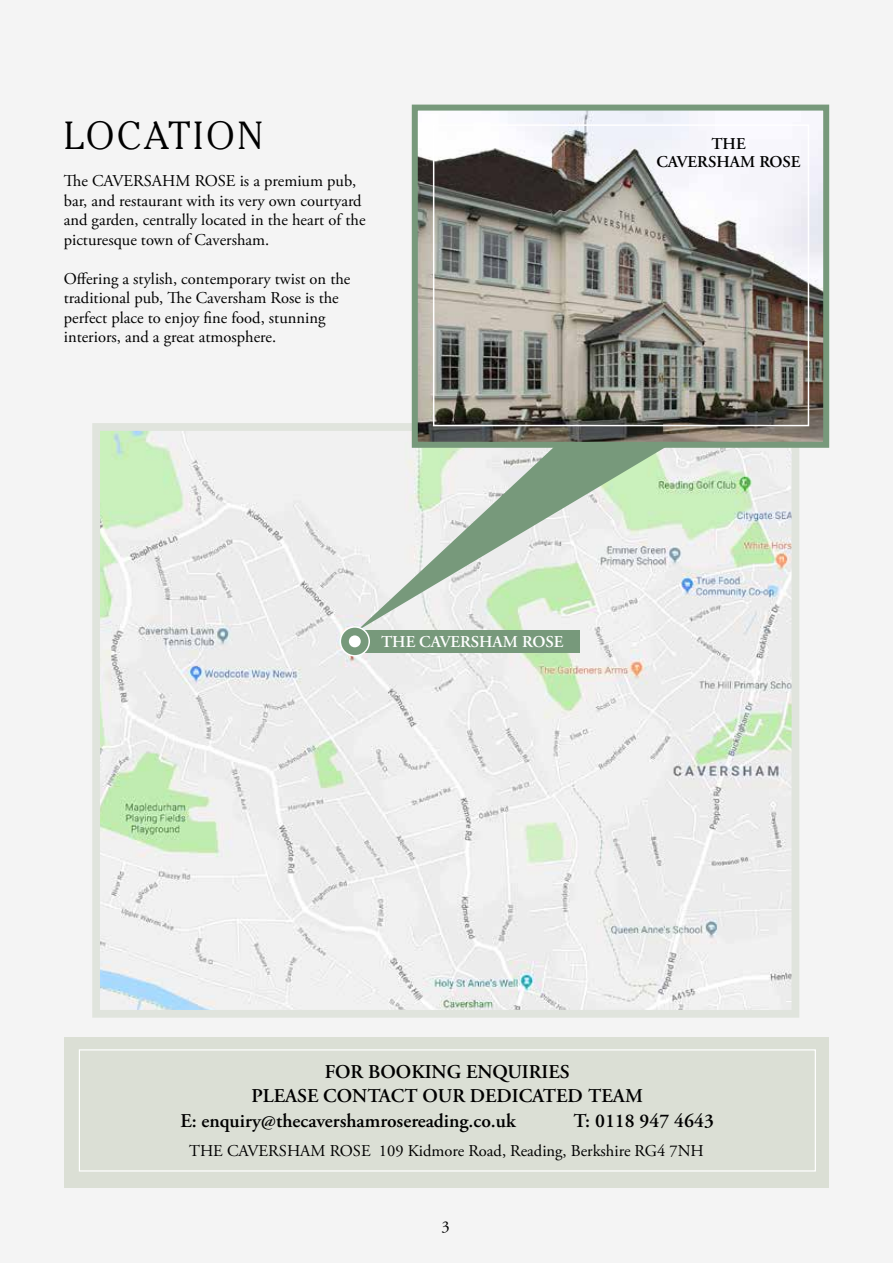
<style>
.page{position:relative;width:893px;height:1263px;background:#f4f4f4}
.page>*{position:absolute;margin:0;border:0;box-sizing:border-box;transform-origin:0 0}
.t1{font:300 39px "Cheltenham";letter-spacing:.07em;color:#000}
.t2{font:600 19.5px "Adobe Garamond Pro";color:#000}
.t3{font:16.5px/19.5px "Adobe Garamond Pro";color:#000}
.t4{font:600 16.5px "Adobe Garamond Pro";color:#fff}
.t5{font:600 16.5px/18px "Adobe Garamond Pro";color:#000;text-align:center}
</style>
<div class="page">
<img style="left:101px;top:432px;width:689px;height:577px">
<div style="left:92px;top:423px;width:707px;height:595px;border:8px solid #e0e4dd"></div>
<svg style="left:356px;top:423px;width:350px;height:208px"></svg>
<div style="left:64px;top:1037px;width:765px;height:150px;background:#dbdfd5"></div>
<div style="left:79px;top:1049px;width:737px;height:122px;border:1px solid #fff"></div>
<div style="left:366px;top:630px;width:214px;height:23px;background:#77997b"></div>
<div style="left:340px;top:627px;width:29px;height:29px;background:#77997b;border-radius:50%"></div>
<div style="left:340px;top:626px;width:30px;height:31px;border:2px solid #fff;border-radius:50%"></div>
<div style="left:349px;top:635px;width:12px;height:12px;background:#fff;border-radius:50%"></div>
<img style="left:419px;top:112px;width:403px;height:329px">
<div style="left:412px;top:105px;width:417px;height:343px;border:6px solid #77997b"></div>
<div style="left:433px;top:124px;width:376px;height:302px;border:2px solid #fff"></div>
<h1 class="t1" style="left:64px;top:113px;width:201px">LOCATION</h1>
<p class="t3" style="left:64px;top:172px;width:303px">The CAVERSAHM ROSE is a premium pub, bar, and restaurant with its very own courtyard and garden, centrally located in the heart of the picturesque town of Caversham.</p>
<p class="t3" style="left:64px;top:269px;width:288px">Offering a stylish, contemporary twist on the traditional pub, The Caversham Rose is the perfect place to enjoy fine food, stunning interiors, and a great atmosphere.</p>
<p class="t5" style="left:656px;top:135px;width:146px">THE<br>CAVERSHAM ROSE</p>
<p class="t4" style="left:381px;top:632px;width:184px">THE CAVERSHAM ROSE</p>
<p class="t2" style="left:325px;top:1060px;width:246px">FOR BOOKING ENQUIRIES</p>
<p class="t2" style="left:251px;top:1084px;width:393px">PLEASE CONTACT OUR DEDICATED TEAM</p>
<p class="t2" style="left:180px;top:1110px;width:337px">E: enquiry@thecavershamrosereading.co.uk</p>
<p class="t2" style="left:574px;top:1110px;width:142px">T: 0118 947 4643</p>
<p class="t3" style="left:189px;top:1141px;width:516px">THE CAVERSHAM ROSE 109 Kidmore Road, Reading, Berkshire RG4 7NH</p>
<p class="t3" style="left:442px;top:1218px;width:10px">3</p>
</div>
